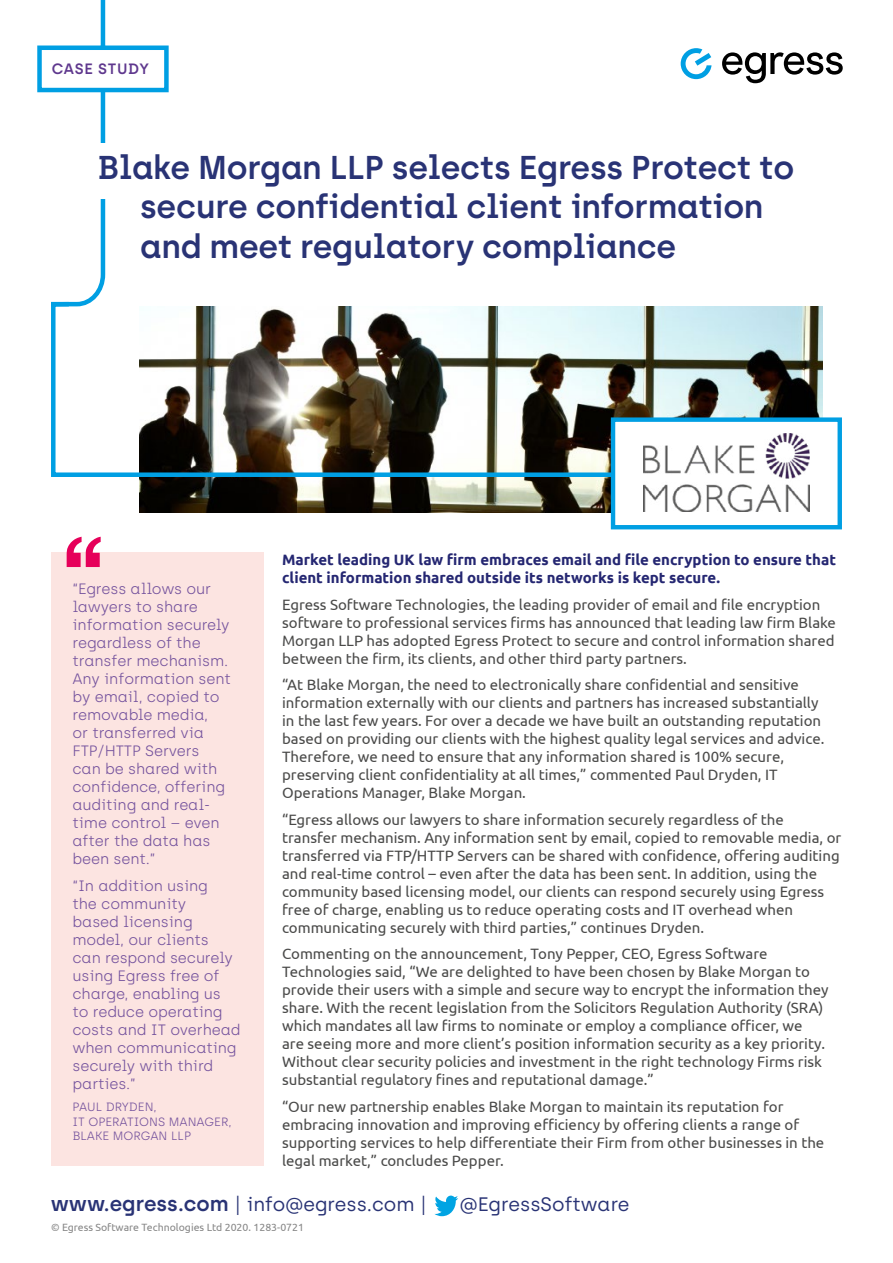
<style>
.page{position:relative;width:893px;height:1263px;background:#fff}
.page>*{position:absolute;margin:0;border:0;box-sizing:border-box;transform-origin:0 0}
.t1{font:600 33px/39.6px "Archia";letter-spacing:-.01em;color:#293375}
.t2{font:19.5px "Archia";color:#293375}
.t3{font:15px/18px "Ubuntu";color:#4a4a49}
.t4{font:300 15px/18px "Archia";letter-spacing:-.01em;color:#74529d}
.t5{font:700 15px/18px "Ubuntu";color:#252772}
.t6{font:600 15px "Archia";letter-spacing:.05em;color:#5f388e}
.t7{font:300 12px/14.4px "Archia";color:#74529d}
.t8{font:10.5px "Ubuntu";color:#878787}
.s1{font-weight:600;font-size:21px}
.s2{font-weight:300}
</style>
<div class="page">
<svg style="left:47px;top:41px;width:60px;height:259px"></svg>
<div style="left:51px;top:553px;width:213px;height:613px;background:#fce4e1"></div>
<svg style="left:67px;top:537px;width:34px;height:30px"></svg>
<hr style="left:101px;top:0;width:4px;height:84px;background:#009fe3">
<div style="left:37px;top:46px;width:132px;height:46px;background:#fff;border:4px solid #009fe3"></div>
<div style="left:73px;top:144px;width:61px;height:55px;background:#fff"></div>
<img style="left:140px;top:306px;width:682px;height:206px">
<svg style="left:681px;top:48px;width:30px;height:31px"></svg>
<svg style="left:722px;top:52px;width:121px;height:31px"></svg>
<svg style="left:51px;top:300px;width:592px;height:179px"></svg>
<div style="left:613px;top:420px;width:227px;height:107px;background:#fff"></div>
<img style="left:644px;top:433px;width:165px;height:78px">
<div style="left:611px;top:417px;width:231px;height:112px;border:4px solid #009fe3"></div>
<svg style="left:434px;top:1195px;width:24px;height:21px"></svg>
<p class="t6" style="left:52px;top:60px;width:99px">CASE STUDY</p>
<h1 class="t1" style="left:140px;top:147px;width:656px;text-indent:-43px">Blake Morgan LLP selects Egress Protect to secure confidential client information and meet regulatory compliance</h1>
<p class="t4" style="left:72px;top:580px;width:160px">“Egress allows our lawyers to share information securely regardless of the transfer mechanism.<br>Any information sent by email, copied to removable media,<br>or transferred via<br>FTP/HTTP Servers can be shared with confidence, offering auditing and real&shy;time control – even after the data has been sent.”</p>
<p class="t4" style="left:72px;top:876px;width:170px">“In addition using<br>the community<br>based licensing model, our clients can respond securely using Egress free of charge, enabling us to reduce operating costs and IT overhead when communicating securely with third parties.”</p>
<p class="t7" style="left:72px;top:1100px;width:161px">PAUL DRYDEN,<br>IT OPERATIONS MANAGER,<br>BLAKE MORGAN LLP</p>
<p class="t5" style="left:282px;top:551px;width:555px">Market leading UK law firm embraces email and file encryption to ensure that client information shared outside its networks is kept secure.</p>
<p class="t3" style="left:282px;top:595px;width:555px">Egress Software Technologies, the leading provider of email and file encryption software to professional services firms has announced that leading law firm Blake Morgan LLP has adopted Egress Protect to secure and control information shared between the firm, its clients, and other third party partners.</p>
<p class="t3" style="left:282px;top:675px;width:544px">“At Blake Morgan, the need to electronically share confidential and sensitive information externally with our clients and partners has increased substantially in the last few years. For over a decade we have built an outstanding reputation based on providing our clients with the highest quality legal services and advice.<br>Therefore, we need to ensure that any information shared is 100% secure, preserving client confidentiality at all times,” commented Paul Dryden, IT Operations Manager, Blake Morgan.</p>
<p class="t3" style="left:282px;top:810px;width:561px">“Egress allows our lawyers to share information securely regardless of the transfer mechanism. Any information sent by email, copied to removable media, or transferred via FTP/HTTP Servers can be shared with confidence, offering auditing and real-time control – even after the data has been sent. In addition, using the community based licensing model, our clients can respond securely using Egress free of charge, enabling us to reduce operating costs and IT overhead when communicating securely with third parties,” continues Dryden.</p>
<p class="t3" style="left:282px;top:944px;width:548px">Commenting on the announcement, Tony Pepper, CEO, Egress Software Technologies said, “We are delighted to have been chosen by Blake Morgan to provide their users with a simple and secure way to encrypt the information they share. With the recent legislation from the Solicitors Regulation Authority (SRA) which mandates all law firms to nominate or employ a compliance officer, we<br>are seeing more and more client’s position information security as a key priority.<br>Without clear security policies and investment in the right technology Firms risk substantial regulatory fines and reputational damage.”</p>
<p class="t3" style="left:282px;top:1097px;width:544px">“Our new partnership enables Blake Morgan to maintain its reputation for embracing innovation and improving efficiency by offering clients a range of supporting services to help differentiate their Firm from other businesses in the legal market,” concludes Pepper.</p>
<h2 class="t2" style="left:51px;top:1192px;width:377px"><span class="s1">www.egress.com</span> <span class="s2">|</span> info@egress.com <span class="s2">|</span></h2>
<h2 class="t2" style="left:460px;top:1192px;width:171px">@EgressSoftware</h2>
<p class="t8" style="left:51px;top:1221px;width:254px">© Egress Software Technologies Ltd 2020. 1283-0721</p>
</div>
